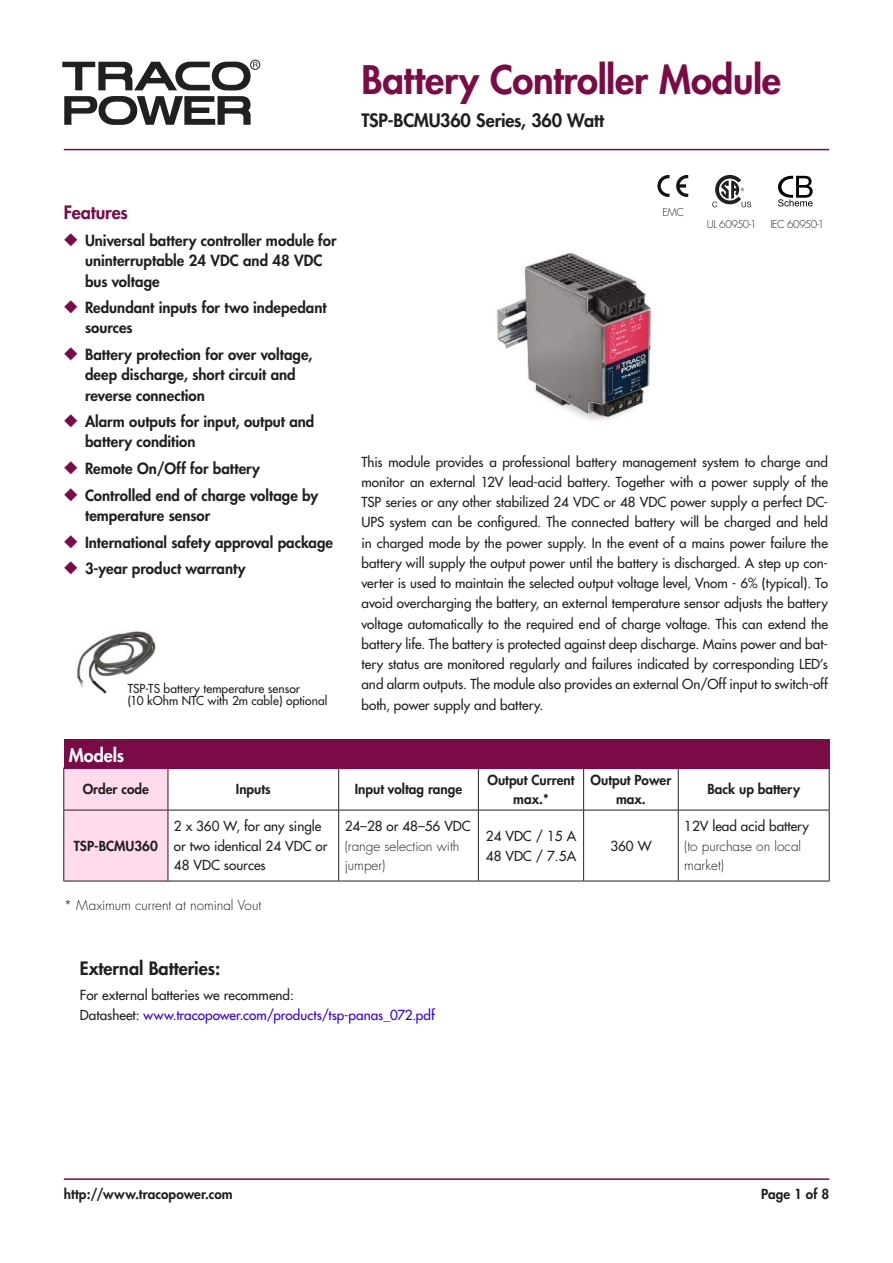
<style>
.page{position:relative;width:893px;height:1263px;background:#fff}
.page>*{position:absolute;margin:0;border:0;box-sizing:border-box;transform-origin:0 0}
.t1{font:800 38.25px "Futura";letter-spacing:-.005em;color:#7b0b46}
.t2{font:800 18px "Futura";color:#221f1f}
.t3{font:800 18px "Futura";letter-spacing:-.01em;color:#7b0b46}
.t4{font:800 18px "Futura";letter-spacing:-.005em;color:#fff}
.t5{font:800 15px/20.2px "Futura";color:#221f1f}
.t6{font:13.5px/20.2px "Futura";color:#221f1f}
.t7{font:800 13.5px/19.5px "Futura";color:#221f1f;text-align:center}
.t8{font:13.5px/20.4px "Futura";color:#3100d9}
.t9{font:300 13.5px/19.5px "Futura";color:#221f1f}
.t10{font:12px/12px "Futura";letter-spacing:.005em;color:#221f1f}
.t11{font:300 10.5px "Futura";letter-spacing:-.035em;color:#221f1f}
.s1{color:#7b0b46}
.s2{color:#221f1f}
</style>
<div class="page">
<div style="left:250px;top:60px;width:10px;height:10px;border:1px solid #221f1f;border-radius:50%"></div>
<svg style="left:64px;top:96px;width:187px;height:29px"></svg>
<svg style="left:62px;top:62px;width:196px;height:28px"></svg>
<hr style="left:64px;top:1178px;width:765px;height:2px;background:#7b0b46">
<hr style="left:64px;top:149px;width:765px;height:1px;background:#7b0b46">
<svg style="left:778px;top:176px;width:35px;height:30px"></svg>
<svg style="left:657px;top:175px;width:12px;height:22px"></svg>
<svg style="left:676px;top:175px;width:12px;height:22px"></svg>
<img style="left:496px;top:251px;width:156px;height:170px">
<img style="left:77px;top:631px;width:79px;height:63px">
<div style="left:64px;top:768px;width:104px;height:113px;background:#ffdbed"></div>
<hr style="left:63px;top:767px;width:105px;height:1px;background:#221f1f">
<hr style="left:63px;top:768px;width:1px;height:42px;background:#221f1f">
<hr style="left:168px;top:768px;width:1px;height:42px;background:#221f1f">
<hr style="left:338px;top:768px;width:1px;height:42px;background:#221f1f">
<hr style="left:478px;top:768px;width:1px;height:42px;background:#221f1f">
<hr style="left:583px;top:768px;width:1px;height:42px;background:#221f1f">
<hr style="left:678px;top:768px;width:1px;height:42px;background:#221f1f">
<hr style="left:829px;top:768px;width:1px;height:42px;background:#221f1f">
<hr style="left:63px;top:810px;width:105px;height:1px;background:#221f1f">
<hr style="left:63px;top:810px;width:1px;height:71px;background:#221f1f">
<hr style="left:168px;top:810px;width:171px;height:1px;background:#221f1f">
<hr style="left:168px;top:810px;width:1px;height:71px;background:#221f1f">
<hr style="left:339px;top:810px;width:139px;height:1px;background:#221f1f">
<hr style="left:338px;top:810px;width:1px;height:71px;background:#221f1f">
<hr style="left:478px;top:810px;width:106px;height:1px;background:#221f1f">
<hr style="left:478px;top:810px;width:1px;height:71px;background:#221f1f">
<hr style="left:584px;top:810px;width:94px;height:1px;background:#221f1f">
<hr style="left:583px;top:810px;width:1px;height:71px;background:#221f1f">
<hr style="left:678px;top:810px;width:151px;height:1px;background:#221f1f">
<hr style="left:678px;top:810px;width:1px;height:71px;background:#221f1f">
<hr style="left:829px;top:810px;width:1px;height:71px;background:#221f1f">
<hr style="left:63px;top:881px;width:105px;height:1px;background:#221f1f">
<hr style="left:168px;top:881px;width:171px;height:1px;background:#221f1f">
<hr style="left:339px;top:881px;width:139px;height:1px;background:#221f1f">
<hr style="left:478px;top:881px;width:106px;height:1px;background:#221f1f">
<hr style="left:584px;top:881px;width:94px;height:1px;background:#221f1f">
<hr style="left:678px;top:881px;width:151px;height:1px;background:#221f1f">
<div style="left:64px;top:739px;width:765px;height:29px;background:#7b0b46"></div>
<svg style="left:712px;top:175px;width:39px;height:32px"></svg>
<h1 class="t1" style="left:361px;top:61px;width:421px">Battery Controller Module</h1>
<h2 class="t2" style="left:361px;top:111px;width:244px">TSP-BCMU360 Series, 360 Watt</h2>
<h2 class="t3" style="left:64px;top:204px;width:66px">Features</h2>
<p class="t5" style="left:85px;top:231px;width:253px;text-indent:-21px"><span class="s1">◆</span> Universal battery controller module for uninterruptable 24 VDC and 48 VDC bus voltage</p>
<p class="t5" style="left:85px;top:299px;width:243px;text-indent:-21px"><span class="s1">◆</span> Redundant inputs for two indepedant sources</p>
<p class="t5" style="left:85px;top:345px;width:229px;text-indent:-21px"><span class="s1">◆</span> Battery protection for over voltage, deep discharge, short circuit and reverse connection</p>
<p class="t5" style="left:85px;top:413px;width:231px;text-indent:-21px"><span class="s1">◆</span> Alarm outputs for input, output and battery condition</p>
<p class="t5" style="left:64px;top:459px;width:198px"><span class="s1">◆</span> Remote On/Off for battery</p>
<p class="t5" style="left:85px;top:486px;width:235px;text-indent:-21px"><span class="s1">◆</span> Controlled end of charge voltage by temperature sensor</p>
<p class="t5" style="left:64px;top:533px;width:271px"><span class="s1">◆</span> International safety approval package</p>
<p class="t5" style="left:64px;top:560px;width:183px"><span class="s1">◆</span> 3-year product warranty</p>
<p class="t10" style="left:128px;top:683px;width:201px">TSP-TS battery temperature sensor<br>(10 kOhm NTC with 2m cable) optional</p>
<h2 class="t4" style="left:69px;top:746px;width:57px">Models</h2>
<p class="t11" style="left:662px;top:207px;width:23px">EMC</p>
<p class="t11" style="left:707px;top:219px;width:51px">UL 60950-1</p>
<p class="t11" style="left:770px;top:219px;width:55px">IEC 60950-1</p>
<p class="t6" style="left:361px;top:452px;width:468px;text-align:justify">This module provides a professional battery management system to charge and monitor an external 12V lead-acid battery. Together with a power supply of the TSP series or any other stabilized 24 VDC or 48 VDC power supply a perfect DC-UPS system can be configured. The connected battery will be charged and held in charged mode by the power supply. In the event of a mains power failure the battery will supply the output power until the battery is discharged. A step up con&shy;verter is used to maintain the selected output voltage level, Vnom - 6% (typical). To avoid overcharging the battery, an external temperature sensor adjusts the battery voltage automatically to the required end of charge voltage. This can extend the battery life. The battery is protected against deep discharge. Mains power and bat&shy;tery status are monitored regularly and failures indicated by corresponding LED’s and alarm outputs. The module also provides an external On/Off input to switch-off both, power supply and battery.</p>
<p class="t7" style="left:83px;top:780px;width:68px">Order code</p>
<p class="t7" style="left:236px;top:780px;width:36px">Inputs</p>
<p class="t7" style="left:355px;top:780px;width:109px">Input voltag range</p>
<p class="t7" style="left:488px;top:771px;width:88px">Output Current max.*</p>
<p class="t7" style="left:591px;top:771px;width:82px">Output Power max.</p>
<p class="t7" style="left:707px;top:780px;width:94px">Back up battery</p>
<p class="t7" style="left:74px;top:837px;width:85px">TSP-BCMU360</p>
<p class="t6" style="left:174px;top:817px;width:155px;line-height:19.5px">2 x 360 W, for any single or two identical 24 VDC or<br>48 VDC sources</p>
<p class="t6" style="left:345px;top:817px;width:128px">24–28 or 48–56 VDC</p>
<p class="t6" style="left:684px;top:817px;width:126px">12V lead acid battery</p>
<p class="t9" style="left:684px;top:837px;width:119px">(to purchase on local market)</p>
<p class="t9" style="left:345px;top:837px;width:116px">(range selection with jumper)</p>
<p class="t6" style="left:486px;top:827px;width:92px;line-height:19.5px">24 VDC / 15 A<br>48 VDC / 7.5A</p>
<p class="t6" style="left:610px;top:837px;width:43px">360 W</p>
<p class="t9" style="left:64px;top:896px;width:199px">* Maximum current at nominal Vout</p>
<h2 class="t2" style="left:80px;top:960px;width:142px">External Batteries:</h2>
<p class="t8" style="left:80px;top:986px;width:356px"><span class="s2">For external batteries we recommend:<br>Datasheet:</span> www.tracopower.com/products/tsp-panas_072.pdf</p>
<p class="t7" style="left:64px;top:1185px;width:170px">http://www.tracopower.com</p>
<p class="t7" style="left:761px;top:1185px;width:69px">Page 1 of 8</p>
</div>
